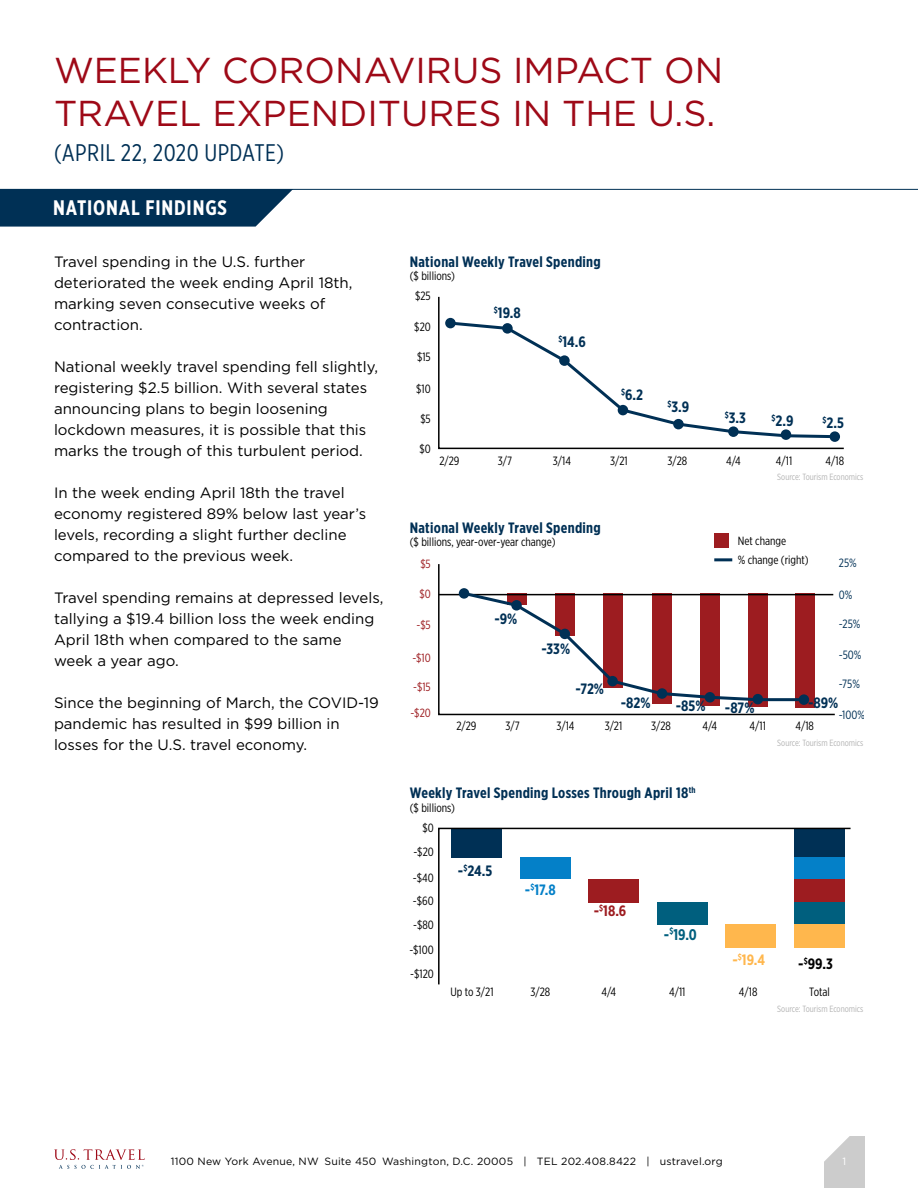
<style>
.page{position:relative;width:918px;height:1188px;background:#fff}
.page>*{position:absolute;margin:0;border:0;box-sizing:border-box;transform-origin:0 0}
.t1{font:36px/43.5px "Gotham";color:#9e0917}
.t2{font:24px "Gotham X Narrow";letter-spacing:.02em;color:#003055}
.t3{font:700 21px "Gotham X Narrow";letter-spacing:.04em;color:#fff}
.t4{font:700 15.45px "Gotham X Narrow";color:#005f7e}
.t5{font:15px/21px "Gotham";color:#000}
.t6{font:700 15px "Gotham X Narrow";letter-spacing:.02em;color:#003055}
.t7{font:700 15px "Gotham X Narrow";color:#0480c8}
.t8{font:700 15px "Gotham X Narrow";color:#9d1c20}
.t9{font:700 15px "Gotham X Narrow";color:#000}
.t10{font:700 15px "Gotham X Narrow";color:#ffb74d}
.t11{font:12px/24.5px "Gotham X Narrow";color:#000}
.t12{font:12px "Gotham X Narrow";color:#003055}
.t13{font:11.85px/19.4px "Gotham X Narrow";color:#000}
.t14{font:11.85px "Gotham X Narrow";color:#9d1c20}
.t15{font:10.5px "Gotham";letter-spacing:.02em;color:#000}
.t16{font:10.5px "Gotham";color:#fff}
.t17{font:9px "Gotham X Narrow";color:#b3b3b3}
</style>
<div class="page">
<div style="left:824px;top:1137px;width:40px;height:51px;background:#ccc"></div>
<svg style="left:54px;top:1149px;width:91px;height:20px"></svg>
<svg style="left:824px;top:1136px;width:28px;height:26px"></svg>
<svg style="left:0;top:190px;width:292px;height:37px"></svg>
<hr style="left:0;top:189px;width:918px;height:1px;background:#003055">
<svg style="left:438px;top:296px;width:406px;height:154px"></svg>
<div style="left:445px;top:318px;width:11px;height:10px;background:#003055;border-radius:50%"></div>
<div style="left:830px;top:431px;width:10px;height:11px;background:#003055;border-radius:50%"></div>
<svg style="left:447px;top:320px;width:391px;height:120px"></svg>
<svg style="left:438px;top:564px;width:397px;height:152px"></svg>
<div style="left:748px;top:593px;width:20px;height:114px;background:#9d1c20"></div>
<div style="left:795px;top:593px;width:20px;height:115px;background:#9d1c20"></div>
<div style="left:753px;top:694px;width:10px;height:10px;background:#003055;border-radius:50%"></div>
<div style="left:799px;top:694px;width:10px;height:11px;background:#003055;border-radius:50%"></div>
<hr style="left:439px;top:594px;width:394px;height:1px;background:#000">
<svg style="left:460px;top:590px;width:347px;height:113px"></svg>
<div style="left:714px;top:533px;width:15px;height:15px;background:#9d1c20"></div>
<hr style="left:714px;top:558px;width:18px;height:3px;background:#003055">
<div style="left:459px;top:588px;width:10px;height:11px;background:#003055;border-radius:50%"></div>
<svg style="left:438px;top:827px;width:413px;height:158px"></svg>
<h1 class="t1" style="left:54px;top:48px;width:671px">WEEKLY CORONAVIRUS IMPACT ON<br>TRAVEL EXPENDITURES IN THE U.S.</h1>
<h2 class="t2" style="left:54px;top:138px;width:231px">(APRIL 22, 2020 UPDATE)</h2>
<h3 class="t3" style="left:53px;top:195px;width:175px">NATIONAL FINDINGS</h3>
<p class="t5" style="left:54px;top:251px;width:300px">Travel spending in the U.S. further deteriorated the week ending April 18th, marking seven consecutive weeks of contraction.</p>
<p class="t5" style="left:54px;top:356px;width:326px">National weekly travel spending fell slightly, registering $2.5 billion. With several states announcing plans to begin loosening lockdown measures, it is possible that this marks the trough of this turbulent period.</p>
<p class="t5" style="left:54px;top:482px;width:314px">In the week ending April 18th the travel economy registered 89% below last year’s levels, recording a slight further decline compared to the previous week.</p>
<p class="t5" style="left:54px;top:587px;width:331px">Travel spending remains at depressed levels, tallying a $19.4 billion loss the week ending April 18th when compared to the same week a year ago.</p>
<p class="t5" style="left:54px;top:692px;width:326px">Since the beginning of March, the COVID-19 pandemic has resulted in $99 billion in losses for the U.S. travel economy.</p>
<p class="t6" style="left:410px;top:252px;width:193px">National Weekly Travel Spending</p>
<p class="t11" style="left:415px;top:283px;width:17px">$25</p>
<p class="t11" style="left:410px;top:264px;width:47px">($ billions)</p>
<p class="t11" style="left:414px;top:315px;width:18px">$20</p>
<p class="t11" style="left:417px;top:345px;width:15px">$15</p>
<p class="t11" style="left:416px;top:376px;width:16px">$10</p>
<p class="t11" style="left:420px;top:406px;width:12px">$5</p>
<p class="t11" style="left:419px;top:436px;width:13px">$0</p>
<p class="t6" style="left:494px;top:303px;width:28px"><sup>$</sup>19.8</p>
<p class="t6" style="left:558px;top:333px;width:29px"><sup>$</sup>14.6</p>
<p class="t6" style="left:621px;top:385px;width:23px"><sup>$</sup>6.2</p>
<p class="t6" style="left:668px;top:398px;width:23px"><sup>$</sup>3.9</p>
<p class="t6" style="left:725px;top:408px;width:23px"><sup>$</sup>3.3</p>
<p class="t6" style="left:772px;top:411px;width:23px"><sup>$</sup>2.9</p>
<p class="t6" style="left:823px;top:413px;width:23px"><sup>$</sup>2.5</p>
<p class="t11" style="left:439px;top:448px;width:22px">2/29</p>
<p class="t11" style="left:498px;top:448px;width:16px">3/7</p>
<p class="t11" style="left:553px;top:448px;width:20px">3/14</p>
<p class="t11" style="left:610px;top:448px;width:19px">3/21</p>
<p class="t11" style="left:668px;top:448px;width:21px">3/28</p>
<p class="t11" style="left:726px;top:448px;width:16px">4/4</p>
<p class="t11" style="left:776px;top:448px;width:18px">4/11</p>
<p class="t11" style="left:826px;top:448px;width:20px">4/18</p>
<p class="t17" style="left:777px;top:472px;width:88px">Source: Tourism Economics</p>
<p class="t6" style="left:410px;top:518px;width:193px">National Weekly Travel Spending</p>
<p class="t11" style="left:410px;top:529px;width:147px">($ billions, year-over-year change)</p>
<p class="t14" style="left:420px;top:557px;width:12px">$5</p>
<p class="t14" style="left:419px;top:587px;width:13px">$0</p>
<p class="t13" style="left:738px;top:531px;width:72px">Net change<br>% change (right)</p>
<p class="t12" style="left:839px;top:555px;width:19px">25%</p>
<p class="t12" style="left:839px;top:587px;width:15px">0%</p>
<p class="t14" style="left:416px;top:618px;width:16px">-$5</p>
<p class="t14" style="left:412px;top:651px;width:20px">-$10</p>
<p class="t14" style="left:413px;top:679px;width:19px">-$15</p>
<p class="t14" style="left:410px;top:706px;width:22px">-$20</p>
<p class="t6" style="left:494px;top:610px;width:24px">-9%</p>
<p class="t12" style="left:839px;top:617px;width:23px">-25%</p>
<p class="t12" style="left:839px;top:647px;width:24px">-50%</p>
<p class="t12" style="left:839px;top:677px;width:23px">-75%</p>
<p class="t12" style="left:839px;top:708px;width:28px">-100%</p>
<p class="t6" style="left:541px;top:640px;width:30px">-33%</p>
<p class="t6" style="left:576px;top:679px;width:30px">-72%</p>
<p class="t6" style="left:621px;top:694px;width:31px">-82%</p>
<p class="t6" style="left:676px;top:697px;width:31px">-85%</p>
<p class="t6" style="left:725px;top:698px;width:31px">-87%</p>
<p class="t6" style="left:808px;top:694px;width:32px">-89%</p>
<p class="t11" style="left:456px;top:714px;width:22px">2/29</p>
<p class="t11" style="left:506px;top:714px;width:16px">3/7</p>
<p class="t11" style="left:556px;top:714px;width:20px">3/14</p>
<p class="t11" style="left:605px;top:714px;width:19px">3/21</p>
<p class="t11" style="left:651px;top:714px;width:21px">3/28</p>
<p class="t11" style="left:703px;top:714px;width:16px">4/4</p>
<p class="t11" style="left:750px;top:714px;width:18px">4/11</p>
<p class="t11" style="left:796px;top:714px;width:20px">4/18</p>
<p class="t17" style="left:777px;top:738px;width:88px">Source: Tourism Economics</p>
<p class="t6" style="left:410px;top:784px;width:287px">Weekly Travel Spending Losses Through April 18<sup>th</sup></p>
<p class="t11" style="left:422px;top:797px;width:34px;line-height:20.5px;text-indent:-13px">($ billions) $0</p>
<p class="t11" style="left:413px;top:839px;width:22px;line-height:25.3px">-$20 -$40</p>
<p class="t11" style="left:409px;top:888px;width:26px;text-align:center">-$60 -$80 -$100 -$120</p>
<p class="t6" style="left:458px;top:862px;width:36px">-<sup>$</sup>24.5</p>
<p class="t7" style="left:525px;top:880px;width:32px">-<sup>$</sup>17.8</p>
<p class="t8" style="left:594px;top:901px;width:34px">-<sup>$</sup>18.6</p>
<p class="t4" style="left:664px;top:925px;width:34px">-<sup>$</sup>19.0</p>
<p class="t10" style="left:733px;top:950px;width:34px">-<sup>$</sup>19.4</p>
<p class="t9" style="left:798px;top:955px;width:36px">-<sup>$</sup>99.3</p>
<p class="t11" style="left:451px;top:980px;width:44px">Up to 3/21</p>
<p class="t11" style="left:531px;top:980px;width:21px">3/28</p>
<p class="t11" style="left:602px;top:980px;width:16px">4/4</p>
<p class="t11" style="left:669px;top:980px;width:18px">4/11</p>
<p class="t11" style="left:739px;top:980px;width:20px">4/18</p>
<p class="t11" style="left:809px;top:980px;width:22px">Total</p>
<p class="t17" style="left:777px;top:1003px;width:88px">Source: Tourism Economics</p>
<p class="t15" style="left:171px;top:1154px;width:553px">1100 New York Avenue, NW Suite 450 Washington, D.C. 20005 | TEL 202.408.8422 | ustravel.org</p>
<p class="t16" style="left:842px;top:1154px;width:5px">1</p>
</div>
